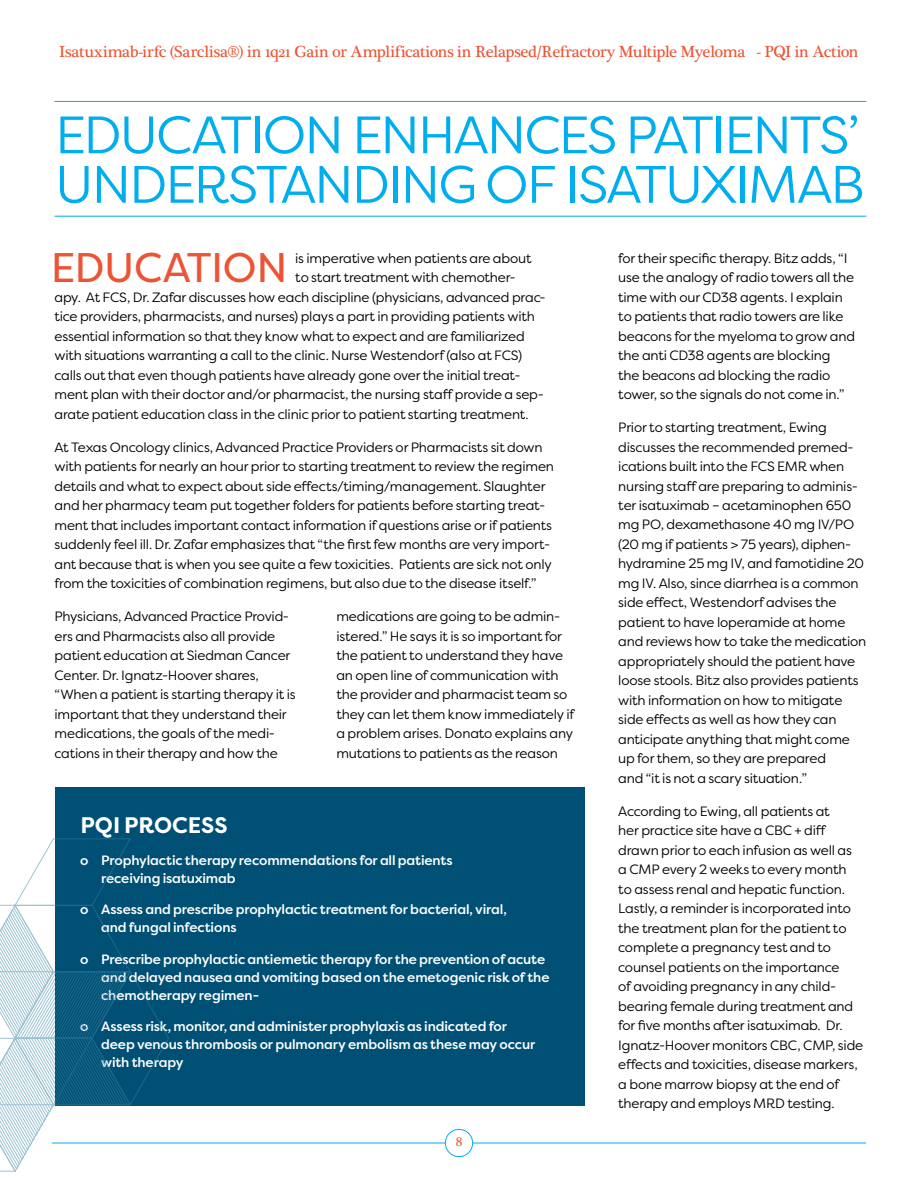
<style>
.page{position:relative;width:918px;height:1188px;background:#fff}
.page>*{position:absolute;margin:0;border:0;box-sizing:border-box;transform-origin:0 0}
.t1{font:52.5px/49.5px "Filson Pro";letter-spacing:-.04em;color:#00aeef}
.t2{font:41.4px "Filson Pro";letter-spacing:-.01em;color:#eb5536}
.t3{font:700 22.5px "Filson Pro";color:#fff}
.t4{font:16.5px "Plantagenet Cherokee";letter-spacing:-.02em;color:#eb5536}
.t5{font:13.5px/19.5px "Filson Pro";letter-spacing:-.01em;color:#000}
.t6{font:500 13.5px/18px "Filson Pro";letter-spacing:-.01em;color:#fff}
.t7{font:13.5px "Plantagenet Cherokee";color:#eb5536}
</style>
<div class="page">
<hr style="left:52px;top:1143px;width:814px;height:1px;background:#00aeef">
<div style="left:445px;top:1129px;width:28px;height:28px;background:#fff;border-radius:50%"></div>
<div style="left:445px;top:1129px;width:28px;height:28px;border:1px solid #00aeef;border-radius:50%"></div>
<hr style="left:55px;top:216px;width:811px;height:1px;background:#00aeef">
<hr style="left:55px;top:101px;width:811px;height:1px;background:#00aeef">
<div style="left:55px;top:787px;width:530px;height:319px;background:#005075"></div>
<svg style="left:0;top:838px;width:169px;height:334px"></svg>
<p class="t4" style="left:59px;top:42px;width:801px">Isatuximab-irfc (Sarclisa®) in 1q21 Gain or Amplifications in Relapsed/Refractory Multiple Myeloma - PQI in Action</p>
<h1 class="t1" style="left:55px;top:109px;width:811px">EDUCATION ENHANCES PATIENTS’<br>UNDERSTANDING OF ISATUXIMAB</h1>
<h2 class="t2" style="left:51px;top:240px;width:238px">EDUCATION</h2>
<p class="t5" style="left:295px;top:248px;width:238px">is imperative when patients are about</p>
<p class="t5" style="left:295px;top:267px;width:222px">to start treatment with chemother-</p>
<p class="t5" style="left:55px;top:287px;width:493px">apy. At FCS, Dr. Zafar discusses how each discipline (physicians, advanced prac-</p>
<p class="t5" style="left:55px;top:306px;width:482px">tice providers, pharmacists, and nurses) plays a part in providing patients with</p>
<p class="t5" style="left:55px;top:326px;width:472px">essential information so that they know what to expect and are familiarized</p>
<p class="t5" style="left:55px;top:345px;width:469px">with situations warranting a call to the clinic. Nurse Westendorf (also at FCS)</p>
<p class="t5" style="left:55px;top:365px;width:468px">calls out that even though patients have already gone over the initial treat-</p>
<p class="t5" style="left:55px;top:384px;width:491px">ment plan with their doctor and/or pharmacist, the nursing staff provide a sep-</p>
<p class="t5" style="left:55px;top:404px;width:476px">arate patient education class in the clinic prior to patient starting treatment.</p>
<p class="t5" style="left:55px;top:437px;width:501px">At Texas Oncology clinics, Advanced Practice Providers or Pharmacists sit down with patients for nearly an hour prior to starting treatment to review the regimen details and what to expect about side effects/timing/management. Slaughter and her pharmacy team put together folders for patients before starting treat&shy;ment that includes important contact information if questions arise or if patients suddenly feel ill. Dr. Zafar emphasizes that “the first few months are very import&shy;ant because that is when you see quite a few toxicities. Patients are sick not only from the toxicities of combination regimens, but also due to the disease itself.”</p>
<p class="t5" style="left:55px;top:606px;width:243px">Physicians, Advanced Practice Provid&shy;ers and Pharmacists also all provide patient education at Siedman Cancer Center. Dr. Ignatz-Hoover shares, “When a patient is starting therapy it is important that they understand their medications, the goals of the medi&shy;cations in their therapy and how the</p>
<p class="t5" style="left:336px;top:606px;width:240px">medications are going to be admin&shy;istered.” He says it is so important for the patient to understand they have an open line of communication with the provider and pharmacist team so they can let them know immediately if a problem arises. Donato explains any mutations to patients as the reason</p>
<h3 class="t3" style="left:80px;top:811px;width:149px">PQI PROCESS</h3>
<p class="t6" style="left:101px;top:851px;width:353px;text-indent:-21px">o Prophylactic therapy recommendations for all patients receiving isatuximab</p>
<p class="t6" style="left:101px;top:900px;width:407px;text-indent:-21px">o Assess and prescribe prophylactic treatment for bacterial, viral, and fungal infections</p>
<p class="t6" style="left:101px;top:950px;width:450px;text-indent:-21px">o Prescribe prophylactic antiemetic therapy for the prevention of acute and delayed nausea and vomiting based on the emetogenic risk of the chemotherapy regimen-</p>
<p class="t6" style="left:101px;top:1017px;width:436px;text-indent:-21px">o Assess risk, monitor, and administer prophylaxis as indicated for deep venous thrombosis or pulmonary embolism as these may occur with therapy</p>
<p class="t7" style="left:456px;top:1134px;width:8px">8</p>
<p class="t5" style="left:618px;top:248px;width:238px">for their specific therapy. Bitz adds, “I use the analogy of radio towers all the time with our CD38 agents. I explain to patients that radio towers are like beacons for the myeloma to grow and the anti CD38 agents are blocking the beacons ad blocking the radio tower, so the signals do not come in.”</p>
<p class="t5" style="left:618px;top:417px;width:250px">Prior to starting treatment, Ewing discusses the recommended premed&shy;ications built into the FCS EMR when nursing staff are preparing to adminis&shy;ter isatuximab – acetaminophen 650 mg PO, dexamethasone 40 mg IV/PO (20 mg if patients &gt; 75 years), diphen&shy;hydramine 25 mg IV, and famotidine 20 mg IV. Also, since diarrhea is a common side effect, Westendorf advises the patient to have loperamide at home and reviews how to take the medication appropriately should the patient have loose stools. Bitz also provides patients with information on how to mitigate side effects as well as how they can anticipate anything that might come up for them, so they are prepared<br>and “it is not a scary situation.”</p>
<p class="t5" style="left:618px;top:801px;width:246px">According to Ewing, all patients at<br>her practice site have a CBC + diff drawn prior to each infusion as well as a CMP every 2 weeks to every month to assess renal and hepatic function.<br>Lastly, a reminder is incorporated into the treatment plan for the patient to complete a pregnancy test and to counsel patients on the importance<br>of avoiding pregnancy in any child&shy;bearing female during treatment and for five months after isatuximab. Dr.<br>Ignatz-Hoover monitors CBC, CMP, side effects and toxicities, disease markers, a bone marrow biopsy at the end of therapy and employs MRD testing.</p>
</div>
